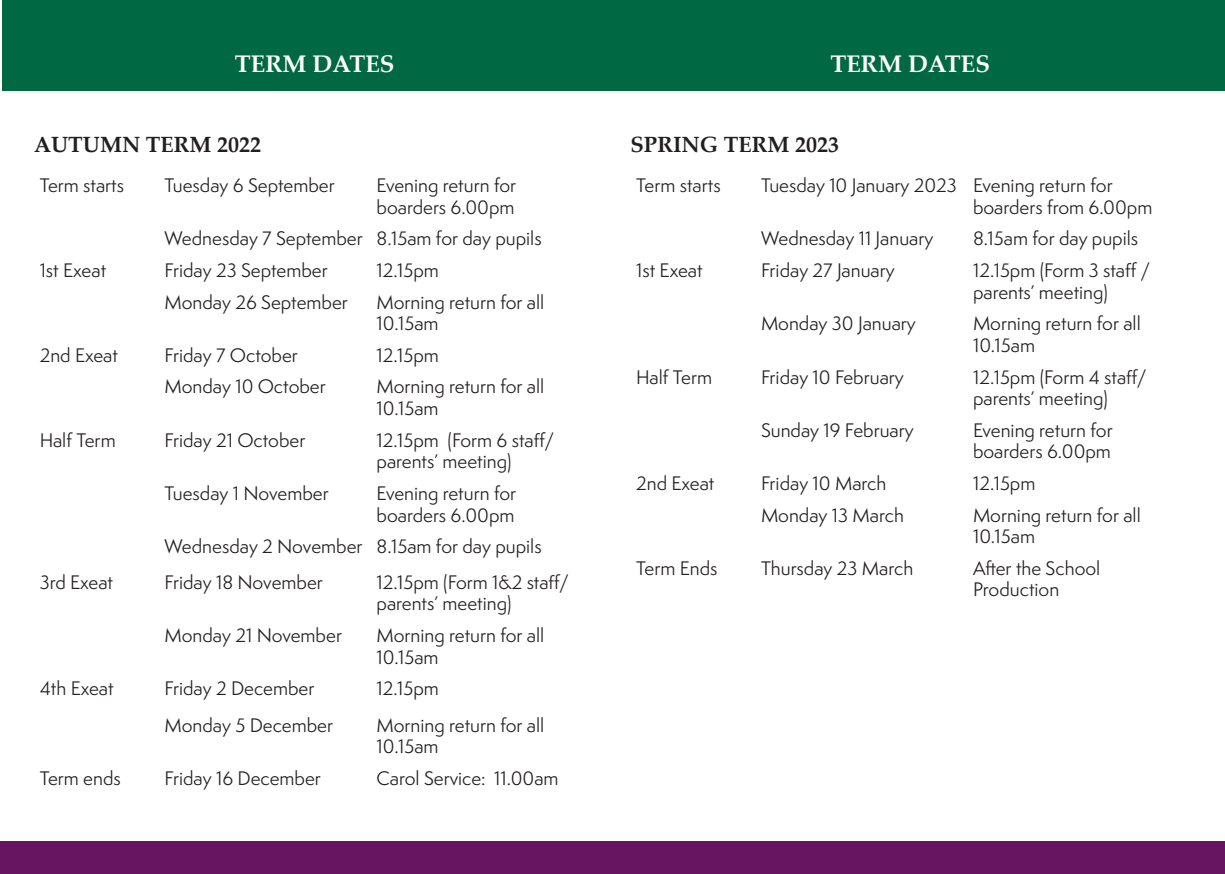
<style>
.page{position:relative;width:1225px;height:874px;background:#fff}
.page>*{position:absolute;margin:0;border:0;box-sizing:border-box;transform-origin:0 0}
.t1{font:700 24px "Palatino Linotype";color:#fff}
.t2{font:700 22px "Palatino Linotype";color:#231f20}
.t3{font:18px/21.6px "Semplicita Pro";color:#231f20}
</style>
<div class="page">
<div style="left:2px;top:0;width:1223px;height:91px;background:#006944"></div>
<div style="left:0;top:841px;width:1225px;height:32px;background:#681561"></div>
<p class="t1" style="left:235px;top:47px;width:161px">TERM DATES</p>
<p class="t1" style="left:830px;top:47px;width:161px">TERM DATES</p>
<p class="t2" style="left:34px;top:129px;width:229px">AUTUMN TERM 2022</p>
<p class="t3" style="left:40px;top:174px;width:86px">Term starts</p>
<p class="t3" style="left:165px;top:174px;width:172px">Tuesday 6 September</p>
<p class="t3" style="left:376px;top:174px;width:141px">Evening return for</p>
<p class="t3" style="left:376px;top:196px;width:139px">boarders 6.00pm</p>
<p class="t3" style="left:165px;top:227px;width:200px">Wednesday 7 September</p>
<p class="t3" style="left:376px;top:227px;width:167px">8.15am for day pupils</p>
<p class="t3" style="left:40px;top:259px;width:68px">1st Exeat</p>
<p class="t3" style="left:165px;top:259px;width:165px">Friday 23 September</p>
<p class="t3" style="left:376px;top:259px;width:64px">12.15pm</p>
<p class="t3" style="left:165px;top:291px;width:185px">Monday 26 September</p>
<p class="t3" style="left:376px;top:291px;width:169px">Morning return for all<br>10.15am</p>
<p class="t3" style="left:40px;top:344px;width:80px">2nd Exeat</p>
<p class="t3" style="left:165px;top:344px;width:135px">Friday 7 October</p>
<p class="t3" style="left:376px;top:344px;width:64px">12.15pm</p>
<p class="t3" style="left:165px;top:375px;width:163px">Monday 10 October</p>
<p class="t3" style="left:376px;top:375px;width:169px">Morning return for all<br>10.15am</p>
<p class="t3" style="left:40px;top:428px;width:77px">Half Term</p>
<p class="t3" style="left:165px;top:428px;width:142px">Friday 21 October</p>
<p class="t3" style="left:376px;top:428px;width:179px">12.15pm (Form 6 staff/</p>
<p class="t3" style="left:376px;top:450px;width:136px">parents’ meeting)</p>
<p class="t3" style="left:165px;top:482px;width:166px">Tuesday 1 November</p>
<p class="t3" style="left:376px;top:482px;width:141px">Evening return for</p>
<p class="t3" style="left:376px;top:503px;width:139px">boarders 6.00pm</p>
<p class="t3" style="left:165px;top:535px;width:199px">Wednesday 2 November</p>
<p class="t3" style="left:376px;top:535px;width:167px">8.15am for day pupils</p>
<p class="t3" style="left:40px;top:570px;width:75px">3rd Exeat</p>
<p class="t3" style="left:165px;top:570px;width:160px">Friday 18 November</p>
<p class="t3" style="left:376px;top:570px;width:194px">12.15pm (Form 1&amp;2 staff/ parents’ meeting)</p>
<p class="t3" style="left:165px;top:623px;width:179px">Monday 21 November</p>
<p class="t3" style="left:376px;top:623px;width:169px">Morning return for all<br>10.15am</p>
<p class="t3" style="left:40px;top:677px;width:75px">4th Exeat</p>
<p class="t3" style="left:165px;top:677px;width:151px">Friday 2 December</p>
<p class="t3" style="left:376px;top:677px;width:64px">12.15pm</p>
<p class="t3" style="left:165px;top:713px;width:170px">Monday 5 December</p>
<p class="t3" style="left:376px;top:713px;width:169px">Morning return for all<br>10.15am</p>
<p class="t3" style="left:40px;top:766px;width:83px">Term ends</p>
<p class="t3" style="left:165px;top:766px;width:158px">Friday 16 December</p>
<p class="t3" style="left:376px;top:766px;width:184px">Carol Service: 11.00am</p>
<p class="t2" style="left:630px;top:129px;width:210px">SPRING TERM 2023</p>
<p class="t3" style="left:636px;top:174px;width:86px">Term starts</p>
<p class="t3" style="left:761px;top:174px;width:197px">Tuesday 10 January 2023</p>
<p class="t3" style="left:973px;top:174px;width:141px">Evening return for</p>
<p class="t3" style="left:973px;top:196px;width:181px">boarders from 6.00pm</p>
<p class="t3" style="left:761px;top:227px;width:174px">Wednesday 11 January</p>
<p class="t3" style="left:973px;top:227px;width:167px">8.15am for day pupils</p>
<p class="t3" style="left:636px;top:259px;width:68px">1st Exeat</p>
<p class="t3" style="left:761px;top:259px;width:135px">Friday 27 January</p>
<p class="t3" style="left:973px;top:259px;width:179px">12.15pm (Form 3 staff / parents’ meeting)</p>
<p class="t3" style="left:761px;top:312px;width:156px">Monday 30 January</p>
<p class="t3" style="left:973px;top:312px;width:169px">Morning return for all<br>10.15am</p>
<p class="t3" style="left:636px;top:365px;width:77px">Half Term</p>
<p class="t3" style="left:761px;top:365px;width:144px">Friday 10 February</p>
<p class="t3" style="left:973px;top:365px;width:175px">12.15pm (Form 4 staff/</p>
<p class="t3" style="left:973px;top:387px;width:136px">parents’ meeting)</p>
<p class="t3" style="left:761px;top:418px;width:154px">Sunday 19 February</p>
<p class="t3" style="left:973px;top:418px;width:141px">Evening return for</p>
<p class="t3" style="left:973px;top:440px;width:139px">boarders 6.00pm</p>
<p class="t3" style="left:636px;top:472px;width:80px">2nd Exeat</p>
<p class="t3" style="left:761px;top:472px;width:127px">Friday 10 March</p>
<p class="t3" style="left:973px;top:472px;width:64px">12.15pm</p>
<p class="t3" style="left:761px;top:503px;width:144px">Monday 13 March</p>
<p class="t3" style="left:973px;top:503px;width:169px">Morning return for all<br>10.15am</p>
<p class="t3" style="left:636px;top:556px;width:83px">Term Ends</p>
<p class="t3" style="left:761px;top:556px;width:154px">Thursday 23 March</p>
<p class="t3" style="left:973px;top:556px;width:129px">After the School</p>
<p class="t3" style="left:973px;top:578px;width:88px">Production</p>
</div>
